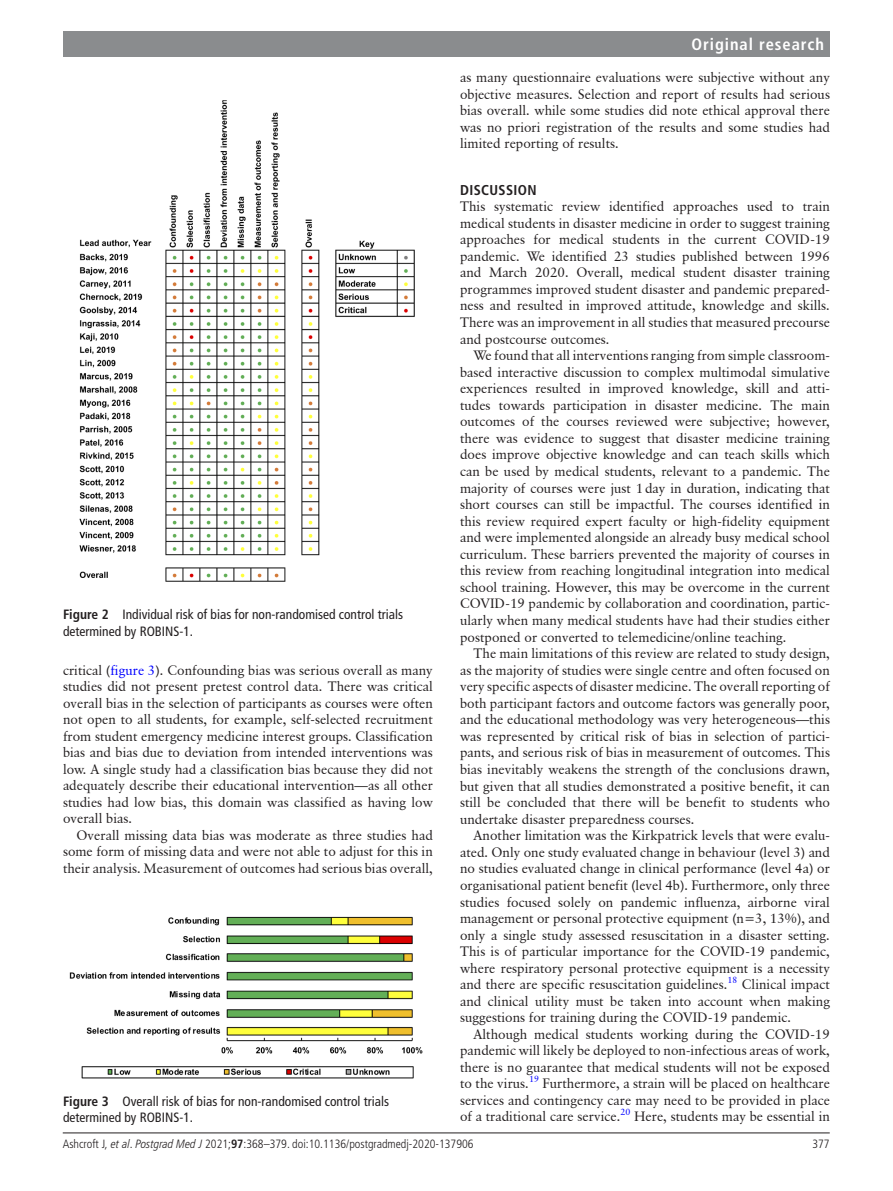
<style>
.page{position:relative;width:893px;height:1191px;background:#fff}
.page>*{position:absolute;margin:0;border:0;box-sizing:border-box;transform-origin:0 0}
.t1{font:700 condensed 16.5px "Frutiger LT Pro";letter-spacing:.055em;color:#fff}
.t2{font:700 condensed 14.25px "Frutiger LT Pro";letter-spacing:.025em;color:#231f20}
.t3{font:13.5px/16.5px "Classical Garamond BT";color:#231f20;text-align:justify}
.t4{font:condensed 13.5px/16.5px "Frutiger LT Pro";color:#231f20}
.t5{font:300 condensed 12px "Frutiger LT Pro";color:#231f20}
.t6{font:9px "Classical Garamond BT";color:#00f}
.s1{font-weight:700}
.s2{color:#00f}
.s3{font-style:italic}
</style>
<div class="page">
<hr style="left:63px;top:1132px;width:767px;height:1px;background:#231f20">
<div style="left:63px;top:31px;width:767px;height:25px;background:#8a8c8e"></div>
<img style="left:79px;top:100px;width:336px;height:482px">
<img style="left:69px;top:916px;width:354px;height:163px">
<p class="t4" style="left:63px;top:606px;width:342px"><span class="s1">Figure 2</span> Individual risk of bias for non-randomised control trials determined by ROBINS-1.</p>
<p class="t3" style="left:63px;top:661px;width:371px">critical (<span class="s2">figure 3</span>). Confounding bias was serious overall as many studies did not present pretest control data. There was critical overall bias in the selection of participants as courses were often not open to all students, for example, self-selected recruitment from student emergency medicine interest groups. Classification bias and bias due to deviation from intended interventions was low. A single study had a classification bias because they did not adequately describe their educational intervention—as all other studies had low bias, this domain was classified as having low overall bias.</p>
<p class="t3" style="left:63px;top:826px;width:371px;text-indent:14px">Overall missing data bias was moderate as three studies had some form of missing data and were not able to adjust for this in their analysis. Measurement of outcomes had serious bias overall,</p>
<p class="t4" style="left:63px;top:1092px;width:328px"><span class="s1">Figure 3</span> Overall risk of bias for non-randomised control trials determined by ROBINS-1.</p>
<p class="t1" style="left:692px;top:34px;width:134px">Original research</p>
<p class="t3" style="left:460px;top:69px;width:371px">as many questionnaire evaluations were subjective without any objective measures. Selection and report of results had serious bias overall. while some studies did note ethical approval there was no priori registration of the results and some studies had limited reporting of results.</p>
<p class="t2" style="left:460px;top:181px;width:78px">Discussion</p>
<p class="t3" style="left:460px;top:198px;width:371px">This systematic review identified approaches used to train medical students in disaster medicine in order to suggest training approaches for medical students in the current COVID-19 pandemic. We identified 23 studies published between 1996 and March 2020. Overall, medical student disaster training programmes improved student disaster and pandemic prepared&shy;ness and resulted in improved attitude, knowledge and skills.<br>There was an improvement in all studies that measured precourse and postcourse outcomes.</p>
<p class="t3" style="left:460px;top:347px;width:371px;text-indent:14px">We found that all interventions ranging from simple classroom&shy;based interactive discussion to complex multimodal simulative experiences resulted in improved knowledge, skill and atti&shy;tudes towards participation in disaster medicine. The main outcomes of the courses reviewed were subjective; however, there was evidence to suggest that disaster medicine training does improve objective knowledge and can teach skills which can be used by medical students, relevant to a pandemic. The majority of courses were just 1day in duration, indicating that short courses can still be impactful. The courses identified in this review required expert faculty or high-fidelity equipment and were implemented alongside an already busy medical school curriculum. These barriers prevented the majority of courses in this review from reaching longitudinal integration into medical school training. However, this may be overcome in the current COVID-19 pandemic by collaboration and coordination, partic&shy;ularly when many medical students have had their studies either postponed or converted to telemedicine/online teaching.</p>
<p class="t3" style="left:460px;top:645px;width:371px;text-indent:14px">The main limitations of this review are related to study design, as the majority of studies were single centre and often focused on very specific aspects of disaster medicine. The overall reporting of both participant factors and outcome factors was generally poor, and the educational methodology was very heterogeneous—this was represented by critical risk of bias in selection of partici&shy;pants, and serious risk of bias in measurement of outcomes. This bias inevitably weakens the strength of the conclusions drawn, but given that all studies demonstrated a positive benefit, it can still be concluded that there will be benefit to students who undertake disaster preparedness courses.</p>
<p class="t3" style="left:460px;top:827px;width:371px;text-indent:14px">Another limitation was the Kirkpatrick levels that were evalu&shy;ated. Only one study evaluated change in behaviour (level 3) and no studies evaluated change in clinical performance (level 4a) or organisational patient benefit (level 4b). Furthermore, only three studies focused solely on pandemic influenza, airborne viral management or personal protective equipment (n=3, 13%), and only a single study assessed resuscitation in a disaster setting.<br>This is of particular importance for the COVID-19 pandemic, where respiratory personal protective equipment is a necessity and there are specific resuscitation guidelines.</p>
<p class="t6" style="left:728px;top:974px;width:11px">18</p>
<p class="t3" style="left:460px;top:975px;width:371px;text-indent:282px">Clinical impact and clinical utility must be taken into account when making suggestions for training during the COVID-19 pandemic.</p>
<p class="t3" style="left:460px;top:1025px;width:371px;text-indent:14px">Although medical students working during the COVID-19 pandemic will likely be deployed to non-infectious areas of work, there is no guarantee that medical students will not be exposed to the virus.</p>
<p class="t6" style="left:529px;top:1073px;width:11px">19</p>
<p class="t3" style="left:460px;top:1075px;width:371px;text-indent:83px">Furthermore, a strain will be placed on healthcare services and contingency care may need to be provided in place of a traditional care service.</p>
<p class="t6" style="left:620px;top:1106px;width:11px">20</p>
<p class="t3" style="left:634px;top:1108px;width:197px">Here, students may be essential in</p>
<p class="t5" style="left:63px;top:1136px;width:412px">Ashcroft J<span class="s3">, et al</span>. <span class="s3">Postgrad Med J</span> 2021;<span class="s1">97</span>:368–379. doi:10.1136/postgradmedj-2020-137906</p>
<p class="t5" style="left:812px;top:1136px;width:19px">377</p>
</div>
